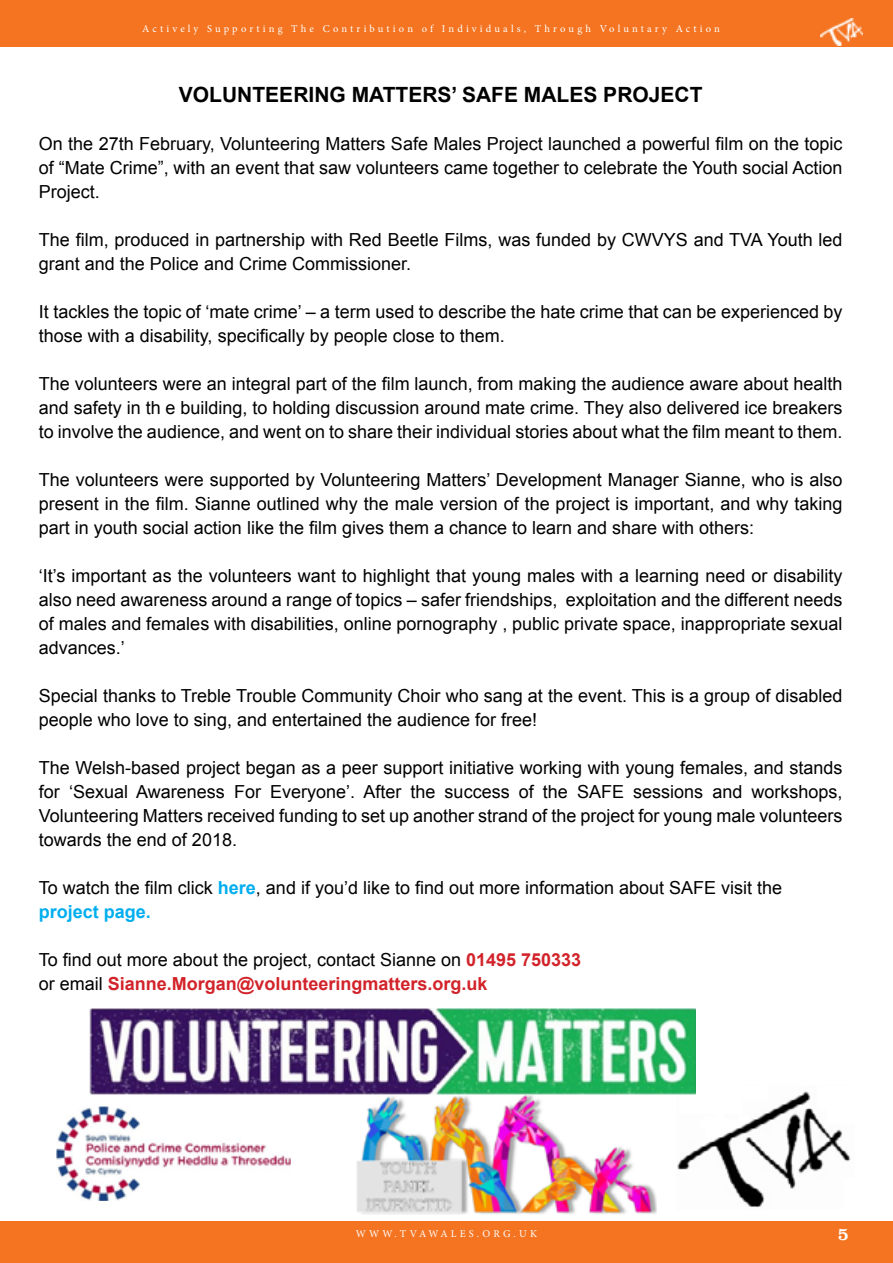
<style>
.page{position:relative;width:893px;height:1263px;background:#fff}
.page>*{position:absolute;margin:0;border:0;box-sizing:border-box;transform-origin:0 0}
.t1{font:700 21px "Arial";color:#000}
.t2{font:18px/24px "Arial";color:#000;text-align:justify}
.t3{font:18px "Clarendon";color:#fff}
.t4{font:10.5px "Minion Pro";letter-spacing:.295em;color:#fff}
.s1{font-weight:700;color:#00aeef}
.s2{font-weight:700;color:#d2232a}
</style>
<div class="page">
<div style="left:0;top:1221px;width:893px;height:42px;background:#f47421"></div>
<div style="left:0;top:0;width:893px;height:47px;background:#f47421"></div>
<img style="left:821px;top:18px;width:41px;height:28px">
<img style="left:355px;top:1094px;width:302px;height:120px">
<img style="left:676px;top:1082px;width:175px;height:126px">
<img style="left:56px;top:1107px;width:234px;height:93px">
<img style="left:89px;top:1008px;width:606px;height:86px">
<p class="t4" style="left:142px;top:21px;width:579px">Actively Supporting The Contribution of Individuals, Through Voluntary Action</p>
<p class="t1" style="left:179px;top:81px;width:525px">VOLUNTEERING MATTERS’ SAFE MALES PROJECT</p>
<p class="t2" style="left:39px;top:132px;width:805px">On the 27th February, Volunteering Matters Safe Males Project launched a powerful film on the topic of “Mate Crime”, with an event that saw volunteers came together to celebrate the Youth social Action Project.</p>
<p class="t2" style="left:39px;top:228px;width:805px">The film, produced in partnership with Red Beetle Films, was funded by CWVYS and TVA Youth led grant and the Police and Crime Commissioner.</p>
<p class="t2" style="left:39px;top:300px;width:805px">It tackles the topic of ‘mate crime’ – a term used to describe the hate crime that can be experienced by those with a disability, specifically by people close to them.</p>
<p class="t2" style="left:39px;top:372px;width:805px">The volunteers were an integral part of the film launch, from making the audience aware about health and safety in th e building, to holding discussion around mate crime. They also delivered ice breakers to involve the audience, and went on to share their individual stories about what the film meant to them.</p>
<p class="t2" style="left:39px;top:468px;width:805px">The volunteers were supported by Volunteering Matters’ Development Manager Sianne, who is also present in the film. Sianne outlined why the male version of the project is important, and why taking part in youth social action like the film gives them a chance to learn and share with others:</p>
<p class="t2" style="left:39px;top:564px;width:805px">‘It’s important as the volunteers want to highlight that young males with a learning need or disability also need awareness around a range of topics – safer friendships, exploitation and the different needs of males and females with disabilities, online pornography , public private space, inappropriate sexual advances.’</p>
<p class="t2" style="left:39px;top:684px;width:805px">Special thanks to Treble Trouble Community Choir who sang at the event. This is a group of disabled people who love to sing, and entertained the audience for free!</p>
<p class="t2" style="left:39px;top:756px;width:805px">The Welsh-based project began as a peer support initiative working with young females, and stands for ‘Sexual Awareness For Everyone’. After the success of the SAFE sessions and workshops, Volunteering Matters received funding to set up another strand of the project for young male volunteers towards the end of 2018.</p>
<p class="t2" style="left:39px;top:876px;width:745px">To watch the film click <span class="s1">here</span>, and if you’d like to find out more information about SAFE visit the <span class="s1">project page.</span></p>
<p class="t2" style="left:39px;top:948px;width:544px">To find out more about the project, contact Sianne on <span class="s2">01495 750333 </span>or email <span class="s2">Sianne.Morgan@volunteeringmatters.org.uk</span></p>
<p class="t4" style="left:356px;top:1226px;width:183px">WWW.TVAWALES.ORG.UK</p>
<p class="t3" style="left:838px;top:1224px;width:12px">5</p>
</div>
